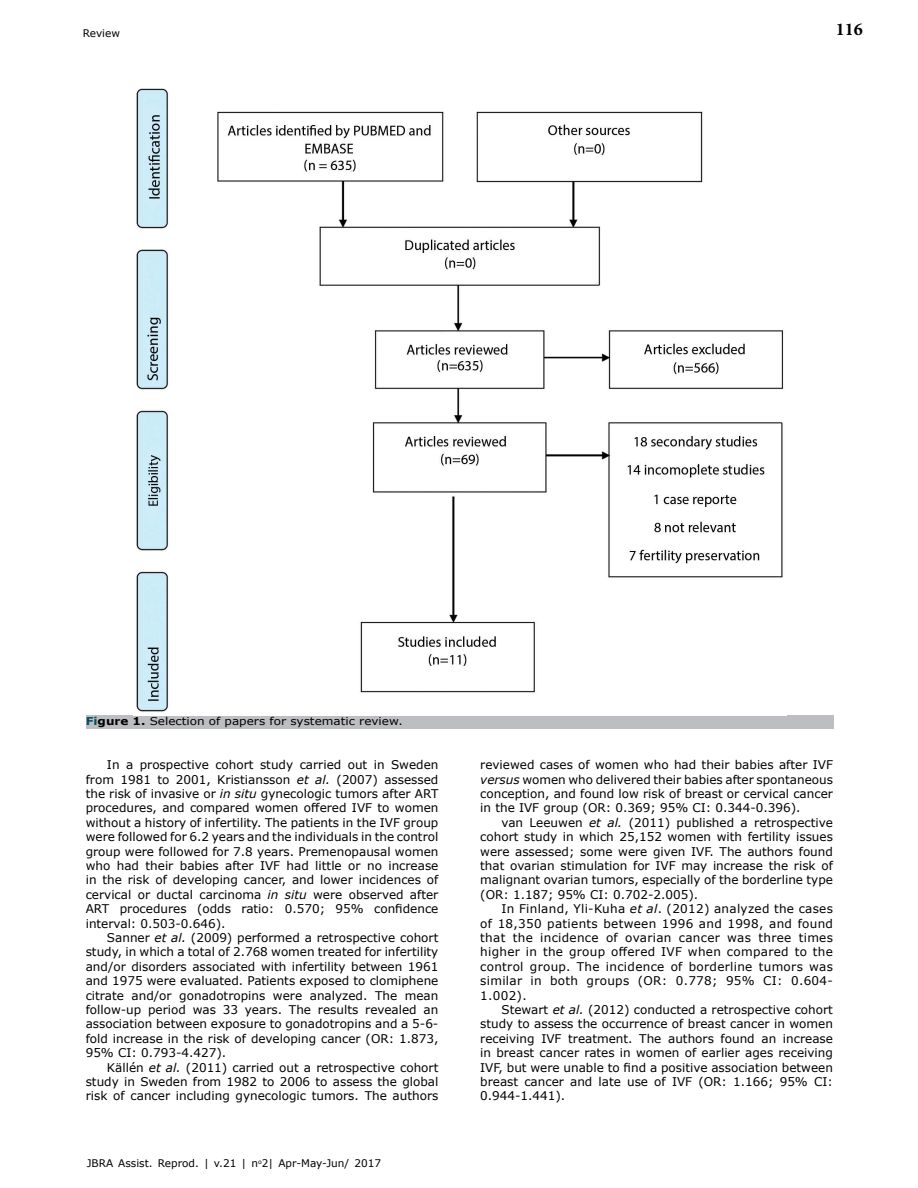
<style>
.page{position:relative;width:918px;height:1188px;background:#fff}
.page>*{position:absolute;margin:0;border:0;box-sizing:border-box;transform-origin:0 0}
.t1{font:700 18px "Minion Pro";color:#000}
.t2{font:12px/14.4px "Verdana";color:#000;text-align:justify}
.t3{font:10.8px "Verdana";color:#000;scale:1.11 1}
.t4{font:10.5px "Verdana";color:#000}
.s1{font-weight:700;color:#084b57}
.s2{font-weight:700}
.s3{font-style:italic}
</style>
<div class="page">
<div style="left:86px;top:716px;width:748px;height:13px;background:#bdbec1"></div>
<img style="left:136px;top:88px;width:648px;height:624px">
<p class="t4" style="left:83px;top:26px;width:39px">Review</p>
<h1 class="t1" style="left:836px;top:17px;width:28px">116</h1>
<p class="t3" style="left:86px;top:713px;width:287px"><span class="s1">Fi</span><span class="s2">gure 1.</span> Selection of papers for systematic review.</p>
<p class="t2" style="left:86px;top:758px;width:354px;text-indent:21px">In a prospective cohort study carried out in Sweden from 1981 to 2001, Kristiansson <span class="s3">et al.</span> (2007) assessed the risk of invasive or <span class="s3">in situ</span> gynecologic tumors after ART procedures, and compared women offered IVF to women without a history of infertility. The patients in the IVF group were followed for 6.2 years and the individuals in the control group were followed for 7.8 years. Premenopausal women who had their babies after IVF had little or no increase in the risk of developing cancer, and lower incidences of cervical or ductal carcinoma <span class="s3">in situ</span> were observed after ART procedures (odds ratio: 0.570; 95% confidence interval: 0.503-0.646).</p>
<p class="t2" style="left:86px;top:930px;width:354px;text-indent:21px">Sanner <span class="s3">et al.</span> (2009) performed a retrospective cohort study, in which a total of 2.768 women treated for infertility and/or disorders associated with infertility between 1961 and 1975 were evaluated. Patients exposed to clomiphene citrate and/or gonadotropins were analyzed. The mean follow-up period was 33 years. The results revealed an association between exposure to gonadotropins and a 5-6- fold increase in the risk of developing cancer (OR: 1.873, 95% CI: 0.793-4.427).</p>
<p class="t2" style="left:86px;top:1060px;width:354px;text-indent:21px">Källén <span class="s3">et al.</span> (2011) carried out a retrospective cohort study in Sweden from 1982 to 2006 to assess the global risk of cancer including gynecologic tumors. The authors</p>
<p class="t4" style="left:87px;top:1156px;width:296px">JBRA Assist. Reprod. | v.21 | n<sup>o</sup>2| Apr-May-Jun/ 2017</p>
<p class="t2" style="left:480px;top:758px;width:354px">reviewed cases of women who had their babies after IVF <span class="s3">versus</span> women who delivered their babies after spontaneous conception, and found low risk of breast or cervical cancer in the IVF group (OR: 0.369; 95% CI: 0.344-0.396).</p>
<p class="t2" style="left:480px;top:815px;width:354px;text-indent:21px">van Leeuwen <span class="s3">et al.</span> (2011) published a retrospective cohort study in which 25,152 women with fertility issues were assessed; some were given IVF. The authors found that ovarian stimulation for IVF may increase the risk of malignant ovarian tumors, especially of the borderline type (OR: 1.187; 95% CI: 0.702-2.005).</p>
<p class="t2" style="left:480px;top:902px;width:354px;text-indent:21px">In Finland, Yli-Kuha <span class="s3">et al</span>. (2012) analyzed the cases of 18,350 patients between 1996 and 1998, and found that the incidence of ovarian cancer was three times higher in the group offered IVF when compared to the control group. The incidence of borderline tumors was similar in both groups (OR: 0.778; 95% CI: 0.604- 1.002).</p>
<p class="t2" style="left:480px;top:1002px;width:354px;text-indent:21px">Stewart <span class="s3">et al.</span> (2012) conducted a retrospective cohort study to assess the occurrence of breast cancer in women receiving IVF treatment. The authors found an increase in breast cancer rates in women of earlier ages receiving IVF, but were unable to find a positive association between breast cancer and late use of IVF (OR: 1.166; 95% CI:<br>0.944-1.441).</p>
</div>
